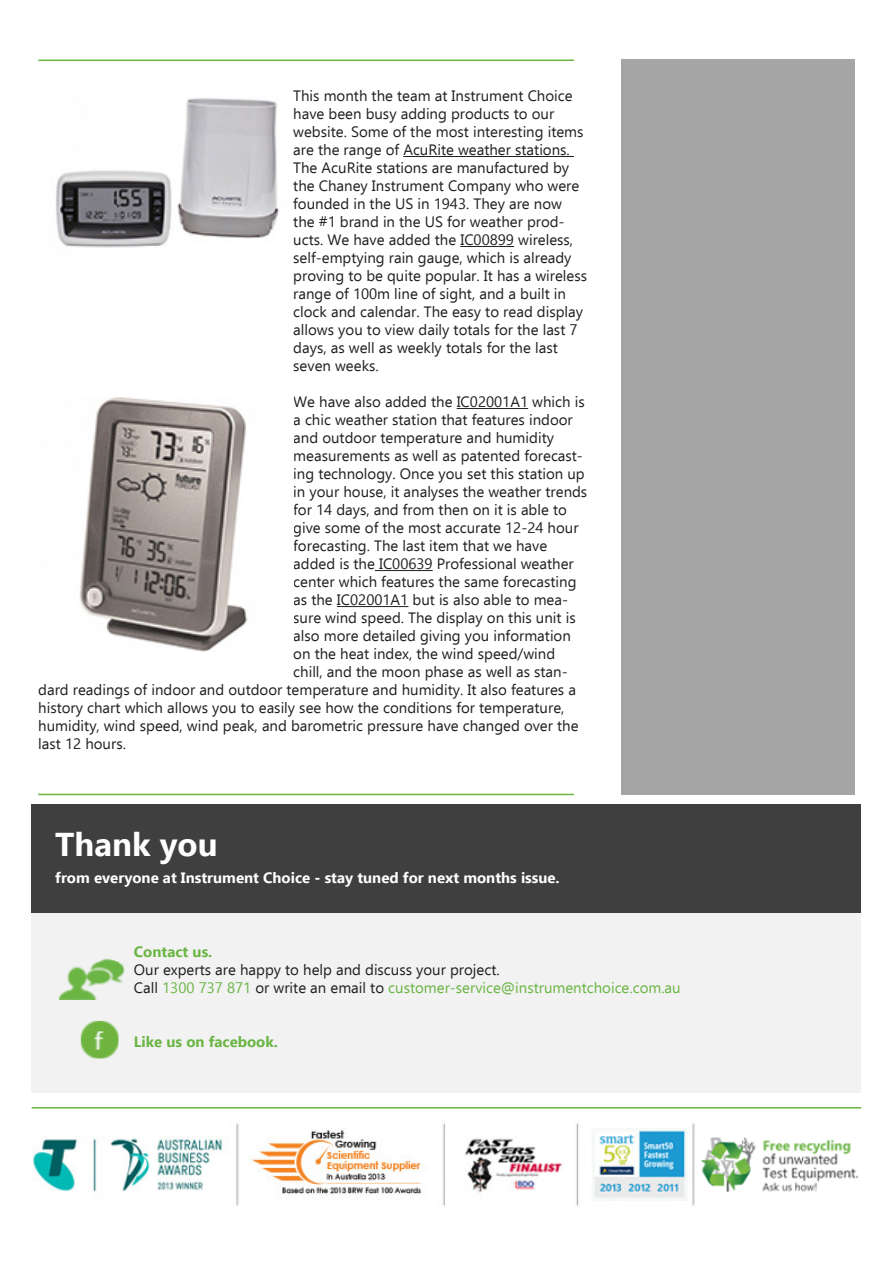
<style>
.page{position:relative;width:893px;height:1263px;background:#fff}
.page>*{position:absolute;margin:0;border:0;box-sizing:border-box;transform-origin:0 0}
.t1{font:700 33px "Ebrima";color:#fff}
.t2{font:15px/18px "Ebrima";color:#231f20}
.t3{font:15px "Ebrima";color:#6ab544}
.t4{font:700 15px "Ebrima";color:#fff}
.t5{font:700 15px "Ebrima";color:#6ab544}
.s1{color:#231f20}
</style>
<div class="page">
<div style="left:621px;top:60px;width:234px;height:735px;background:#a5a5a5"></div>
<hr style="left:38px;top:794px;width:536px;height:1px;background:#6ab544">
<hr style="left:38px;top:60px;width:536px;height:1px;background:#6ab544">
<hr style="left:403px;top:156px;width:171px;height:1px;background:#231f20">
<hr style="left:460px;top:246px;width:54px;height:1px;background:#231f20">
<hr style="left:457px;top:408px;width:71px;height:1px;background:#231f20">
<hr style="left:375px;top:570px;width:58px;height:1px;background:#231f20">
<hr style="left:337px;top:606px;width:71px;height:1px;background:#231f20">
<img style="left:80px;top:397px;width:168px;height:255px">
<div style="left:32px;top:804px;width:829px;height:109px;background:#3f3f3f"></div>
<div style="left:32px;top:913px;width:829px;height:179px;background:#f2f2f2"></div>
<img style="left:60px;top:958px;width:65px;height:42px">
<img style="left:80px;top:1020px;width:39px;height:39px">
<img style="left:32px;top:1123px;width:827px;height:83px">
<hr style="left:32px;top:1107px;width:829px;height:1px;background:#6ab544">
<img style="left:56px;top:97px;width:223px;height:151px">
<p class="t2" style="left:293px;top:87px;width:295px">This month the team at Instrument Choice have been busy adding products to our website. Some of the most interesting items are the range of AcuRite weather stations.<br>The AcuRite stations are manufactured by the Chaney Instrument Company who were founded in the US in 1943. They are now<br>the #1 brand in the US for weather prod&shy;ucts. We have added the IC00899 wireless, self-emptying rain gauge, which is already proving to be quite popular. It has a wireless range of 100m line of sight, and a built in clock and calendar. The easy to read display allows you to view daily totals for the last 7 days, as well as weekly totals for the last seven weeks.</p>
<p class="t2" style="left:293px;top:393px;width:293px">We have also added the IC02001A1 which is</p>
<p class="t2" style="left:293px;top:411px;width:281px">a chic weather station that features indoor</p>
<p class="t2" style="left:293px;top:429px;width:262px">and outdoor temperature and humidity</p>
<p class="t2" style="left:293px;top:447px;width:291px">measurements as well as patented forecast-</p>
<p class="t2" style="left:293px;top:465px;width:293px">ing technology. Once you set this station up</p>
<p class="t2" style="left:293px;top:483px;width:296px">in your house, it analyses the weather trends</p>
<p class="t2" style="left:293px;top:501px;width:275px">for 14 days, and from then on it is able to</p>
<p class="t2" style="left:293px;top:519px;width:287px">give some of the most accurate 12-24 hour</p>
<p class="t2" style="left:293px;top:537px;width:255px">forecasting. The last item that we have</p>
<p class="t2" style="left:293px;top:555px;width:282px">added is the IC00639 Professional weather</p>
<p class="t2" style="left:293px;top:573px;width:285px">center which features the same forecasting</p>
<p class="t2" style="left:293px;top:591px;width:276px">as the IC02001A1 but is also able to mea-</p>
<p class="t2" style="left:293px;top:609px;width:284px">sure wind speed. The display on this unit is</p>
<p class="t2" style="left:293px;top:627px;width:279px">also more detailed giving you information</p>
<p class="t2" style="left:293px;top:645px;width:263px">on the heat index, the wind speed/wind</p>
<p class="t2" style="left:293px;top:663px;width:276px">chill, and the moon phase as well as stan-</p>
<p class="t2" style="left:38px;top:681px;width:539px">dard readings of indoor and outdoor temperature and humidity. It also features a</p>
<p class="t2" style="left:38px;top:699px;width:528px">history chart which allows you to easily see how the conditions for temperature,</p>
<p class="t2" style="left:38px;top:717px;width:542px">humidity, wind speed, wind peak, and barometric pressure have changed over the</p>
<p class="t2" style="left:38px;top:735px;width:89px">last 12 hours.</p>
<p class="t1" style="left:55px;top:820px;width:164px">Thank you</p>
<p class="t4" style="left:55px;top:867px;width:506px">from everyone at Instrument Choice - stay tuned for next months issue.</p>
<p class="t5" style="left:134px;top:941px;width:80px">Contact us.</p>
<p class="t2" style="left:134px;top:960px;width:367px">Our experts are happy to help and discuss your project.</p>
<p class="t3" style="left:134px;top:977px;width:548px"><span class="s1">Call</span> 1300 737 871 <span class="s1">or write an email to</span> customer-service@instrumentchoice.com.au</p>
<p class="t5" style="left:134px;top:1031px;width:145px">Like us on facebook.</p>
</div>
